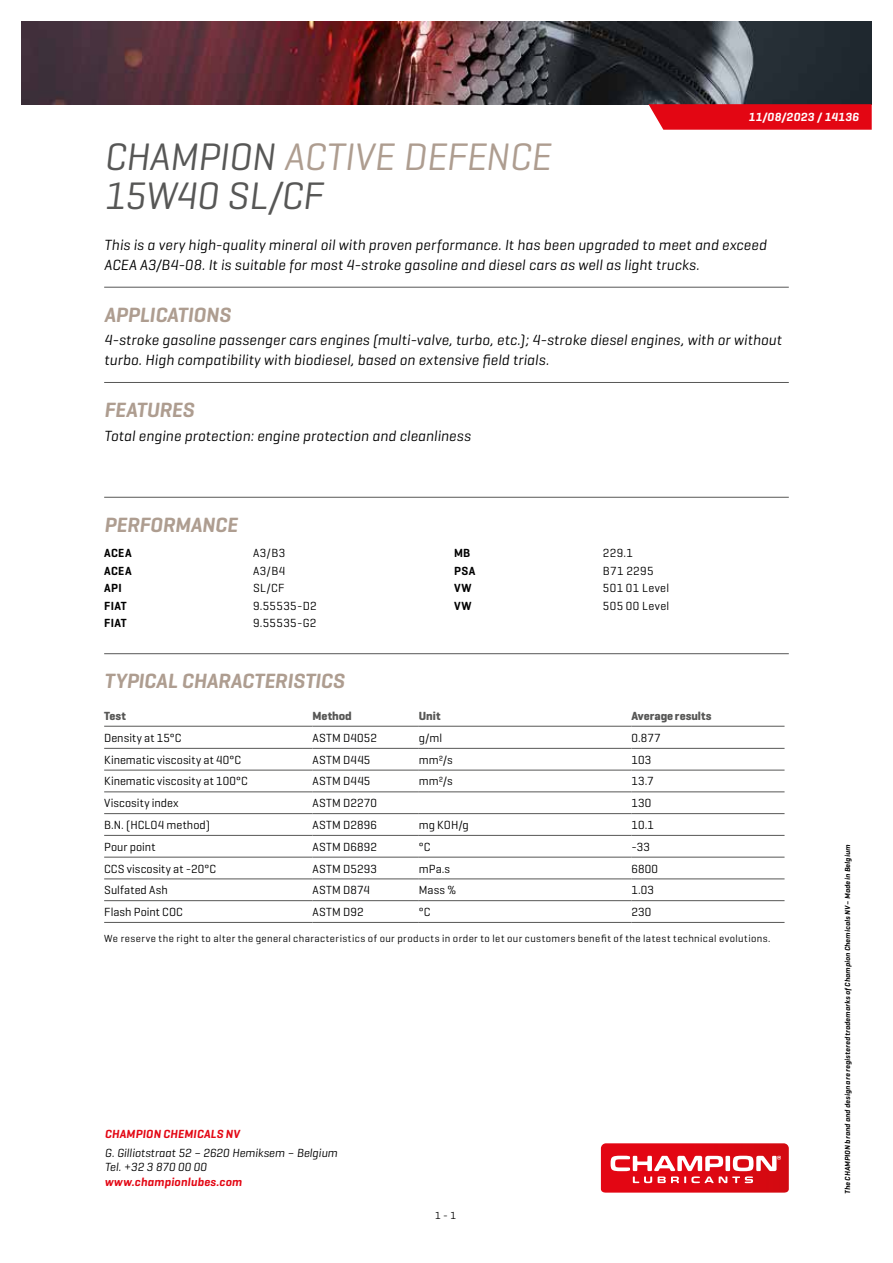
<style>
.page{position:relative;width:893px;height:1263px;background:#fff}
.page>*{position:absolute;margin:0;border:0;box-sizing:border-box;transform-origin:0 0}
.t1{font:italic 39px/39px "Geogrotesque";letter-spacing:-.005em;color:#575756}
.t2{font:italic 600 21px "Geogrotesque";letter-spacing:-.005em;color:#ae9d90}
.t3{font:italic 15px/19.5px "Geogrotesque";letter-spacing:.01em;color:#000}
.t4{font:12px "Geogrotesque";letter-spacing:.015em;color:#000}
.t5{font:italic 12px/14.4px "Geogrotesque";color:#000}
.t6{font:italic 600 12px "Geogrotesque";letter-spacing:.015em;color:#e30613}
.t7{font:600 12px "Geogrotesque";letter-spacing:.03em;color:#000}
.t8{font:700 12px "Geogrotesque";color:#575756}
.t9{font:italic 600 12px "Geogrotesque";letter-spacing:.03em;color:#fff}
.t10{font:12px "Geogrotesque";letter-spacing:.035em;color:#000}
.t11{font:10.5px "Geogrotesque";letter-spacing:.035em;color:#000}
.t12{font:italic 600 7.5px "Geogrotesque";letter-spacing:.025em;color:#000}
.s1{color:#ae9d90}
</style>
<div class="page">
<svg style="left:601px;top:1143px;width:188px;height:49px;background:#e43740"></svg>
<img style="left:21px;top:21px;width:851px;height:83px">
<svg style="left:648px;top:104px;width:224px;height:26px;background:#e3121e"></svg>
<hr style="left:104px;top:287px;width:685px;height:1px;background:#575756">
<hr style="left:104px;top:382px;width:685px;height:1px;background:#575756">
<hr style="left:104px;top:497px;width:685px;height:1px;background:#575756">
<hr style="left:104px;top:653px;width:685px;height:1px;background:#575756">
<hr style="left:104px;top:726px;width:209px;height:1px;background:#575756">
<hr style="left:313px;top:726px;width:106px;height:1px;background:#575756">
<hr style="left:419px;top:726px;width:212px;height:1px;background:#575756">
<hr style="left:631px;top:726px;width:153px;height:1px;background:#575756">
<hr style="left:104px;top:748px;width:209px;height:1px;background:#575756">
<hr style="left:313px;top:748px;width:106px;height:1px;background:#575756">
<hr style="left:419px;top:748px;width:212px;height:1px;background:#575756">
<hr style="left:631px;top:748px;width:153px;height:1px;background:#575756">
<hr style="left:104px;top:770px;width:209px;height:1px;background:#575756">
<hr style="left:313px;top:770px;width:106px;height:1px;background:#575756">
<hr style="left:419px;top:770px;width:212px;height:1px;background:#575756">
<hr style="left:631px;top:770px;width:153px;height:1px;background:#575756">
<hr style="left:104px;top:791px;width:209px;height:1px;background:#575756">
<hr style="left:313px;top:791px;width:106px;height:1px;background:#575756">
<hr style="left:419px;top:791px;width:212px;height:1px;background:#575756">
<hr style="left:631px;top:791px;width:153px;height:1px;background:#575756">
<hr style="left:104px;top:813px;width:209px;height:1px;background:#575756">
<hr style="left:313px;top:813px;width:106px;height:1px;background:#575756">
<hr style="left:419px;top:813px;width:212px;height:1px;background:#575756">
<hr style="left:631px;top:813px;width:153px;height:1px;background:#575756">
<hr style="left:104px;top:835px;width:209px;height:1px;background:#575756">
<hr style="left:313px;top:835px;width:106px;height:1px;background:#575756">
<hr style="left:419px;top:835px;width:212px;height:1px;background:#575756">
<hr style="left:631px;top:835px;width:153px;height:1px;background:#575756">
<hr style="left:104px;top:857px;width:209px;height:1px;background:#575756">
<hr style="left:313px;top:857px;width:106px;height:1px;background:#575756">
<hr style="left:419px;top:857px;width:212px;height:1px;background:#575756">
<hr style="left:631px;top:857px;width:153px;height:1px;background:#575756">
<hr style="left:104px;top:878px;width:209px;height:1px;background:#575756">
<hr style="left:313px;top:878px;width:106px;height:1px;background:#575756">
<hr style="left:419px;top:878px;width:212px;height:1px;background:#575756">
<hr style="left:631px;top:878px;width:153px;height:1px;background:#575756">
<hr style="left:104px;top:900px;width:209px;height:1px;background:#575756">
<hr style="left:313px;top:900px;width:106px;height:1px;background:#575756">
<hr style="left:419px;top:900px;width:212px;height:1px;background:#575756">
<hr style="left:631px;top:900px;width:153px;height:1px;background:#575756">
<hr style="left:104px;top:922px;width:209px;height:1px;background:#575756">
<hr style="left:313px;top:922px;width:106px;height:1px;background:#575756">
<hr style="left:419px;top:922px;width:212px;height:1px;background:#575756">
<hr style="left:631px;top:922px;width:153px;height:1px;background:#575756">
<p class="t9" style="left:748px;top:110px;width:112px">11/08/2023 / 14136</p>
<h1 class="t1" style="left:104px;top:136px;width:448px">CHAMPION <span class="s1">ACTIVE DEFENCE<br></span>15W40 SL/CF</h1>
<p class="t3" style="left:104px;top:235px;width:664px">This is a very high-quality mineral oil with proven performance. It has been upgraded to meet and exceed<br>ACEA A3/B4-08. It is suitable for most 4-stroke gasoline and diesel cars as well as light trucks.</p>
<h2 class="t2" style="left:104px;top:301px;width:128px">APPLICATIONS</h2>
<p class="t3" style="left:104px;top:330px;width:679px">4-stroke gasoline passenger cars engines (multi-valve, turbo, etc.); 4-stroke diesel engines, with or without turbo. High compatibility with biodiesel, based on extensive field trials.</p>
<h2 class="t2" style="left:104px;top:397px;width:91px">FEATURES</h2>
<p class="t3" style="left:104px;top:425px;width:368px">Total engine protection: engine protection and cleanliness</p>
<h2 class="t2" style="left:104px;top:511px;width:135px">PERFORMANCE</h2>
<p class="t7" style="left:104px;top:545px;width:29px">ACEA</p>
<p class="t4" style="left:253px;top:545px;width:34px">A3/B3</p>
<p class="t7" style="left:104px;top:563px;width:29px">ACEA</p>
<p class="t4" style="left:253px;top:563px;width:34px">A3/B4</p>
<p class="t7" style="left:104px;top:580px;width:19px">API</p>
<p class="t4" style="left:253px;top:580px;width:33px">SL/CF</p>
<p class="t7" style="left:104px;top:598px;width:24px">FIAT</p>
<p class="t4" style="left:253px;top:598px;width:65px">9.55535-D2</p>
<p class="t7" style="left:104px;top:615px;width:24px">FIAT</p>
<p class="t4" style="left:253px;top:615px;width:65px">9.55535-G2</p>
<p class="t7" style="left:454px;top:545px;width:18px">MB</p>
<p class="t4" style="left:603px;top:545px;width:32px">229.1</p>
<p class="t7" style="left:454px;top:563px;width:23px">PSA</p>
<p class="t4" style="left:603px;top:563px;width:52px">B71 2295</p>
<p class="t7" style="left:454px;top:580px;width:19px">VW</p>
<p class="t4" style="left:603px;top:580px;width:68px">501 01 Level</p>
<p class="t7" style="left:454px;top:598px;width:19px">VW</p>
<p class="t10" style="left:603px;top:598px;width:68px">505 00 Level</p>
<h2 class="t2" style="left:104px;top:668px;width:242px">TYPICAL CHARACTERISTICS</h2>
<p class="t8" style="left:104px;top:708px;width:23px">Test</p>
<p class="t8" style="left:313px;top:708px;width:41px">Method</p>
<p class="t8" style="left:419px;top:708px;width:23px">Unit</p>
<p class="t8" style="left:631px;top:708px;width:81px">Average results</p>
<p class="t4" style="left:104px;top:730px;width:79px">Density at 15°C</p>
<p class="t4" style="left:313px;top:730px;width:66px">ASTM D4052</p>
<p class="t4" style="left:419px;top:730px;width:25px">g/ml</p>
<p class="t4" style="left:631px;top:730px;width:31px">0.877</p>
<p class="t4" style="left:104px;top:752px;width:138px">Kinematic viscosity at 40°C</p>
<p class="t4" style="left:313px;top:752px;width:59px">ASTM D445</p>
<p class="t4" style="left:419px;top:752px;width:35px">mm²/s</p>
<p class="t4" style="left:631px;top:752px;width:21px">103</p>
<p class="t4" style="left:104px;top:774px;width:145px">Kinematic viscosity at 100°C</p>
<p class="t4" style="left:313px;top:774px;width:59px">ASTM D445</p>
<p class="t4" style="left:419px;top:774px;width:35px">mm²/s</p>
<p class="t4" style="left:631px;top:774px;width:24px">13.7</p>
<p class="t4" style="left:104px;top:796px;width:76px">Viscosity index</p>
<p class="t4" style="left:313px;top:796px;width:66px">ASTM D2270</p>
<p class="t4" style="left:631px;top:796px;width:21px">130</p>
<p class="t4" style="left:104px;top:817px;width:107px">B.N. (HCLO4 method)</p>
<p class="t4" style="left:313px;top:817px;width:66px">ASTM D2896</p>
<p class="t4" style="left:419px;top:817px;width:52px">mg KOH/g</p>
<p class="t4" style="left:631px;top:817px;width:24px">10.1</p>
<p class="t4" style="left:104px;top:839px;width:53px">Pour point</p>
<p class="t4" style="left:313px;top:839px;width:66px">ASTM D6892</p>
<p class="t4" style="left:419px;top:839px;width:13px">°C</p>
<p class="t4" style="left:631px;top:839px;width:20px">-33</p>
<p class="t4" style="left:104px;top:861px;width:114px">CCS viscosity at -20°C</p>
<p class="t4" style="left:313px;top:861px;width:66px">ASTM D5293</p>
<p class="t4" style="left:419px;top:861px;width:33px">mPa.s</p>
<p class="t4" style="left:631px;top:861px;width:28px">6800</p>
<p class="t4" style="left:104px;top:883px;width:65px">Sulfated Ash</p>
<p class="t4" style="left:313px;top:883px;width:59px">ASTM D874</p>
<p class="t4" style="left:419px;top:883px;width:39px">Mass %</p>
<p class="t4" style="left:631px;top:883px;width:24px">1.03</p>
<p class="t4" style="left:104px;top:904px;width:80px">Flash Point COC</p>
<p class="t4" style="left:313px;top:904px;width:53px">ASTM D92</p>
<p class="t4" style="left:419px;top:904px;width:13px">°C</p>
<p class="t4" style="left:631px;top:904px;width:21px">230</p>
<p class="t11" style="left:104px;top:932px;width:668px">We reserve the right to alter the general characteristics of our products in order to let our customers benefit of the latest technical evolutions.</p>
<p class="t6" style="left:105px;top:1126px;width:136px">CHAMPION CHEMICALS NV</p>
<p class="t5" style="left:105px;top:1145px;width:234px">G. Gilliotstraat 52 – 2620 Hemiksem – Belgium<br>Tel. +32 3 870 00 00</p>
<p class="t6" style="left:105px;top:1174px;width:139px">www.championlubes.com</p>
<p class="t11" style="left:435px;top:1209px;width:23px">1 - 1</p>
<p class="t12" style="left:843px;top:1194px;width:351px;rotate:-90deg">The CHAMPION brand and design are registered trademarks of Champion Chemicals NV – Made in Belgium</p>
</div>
